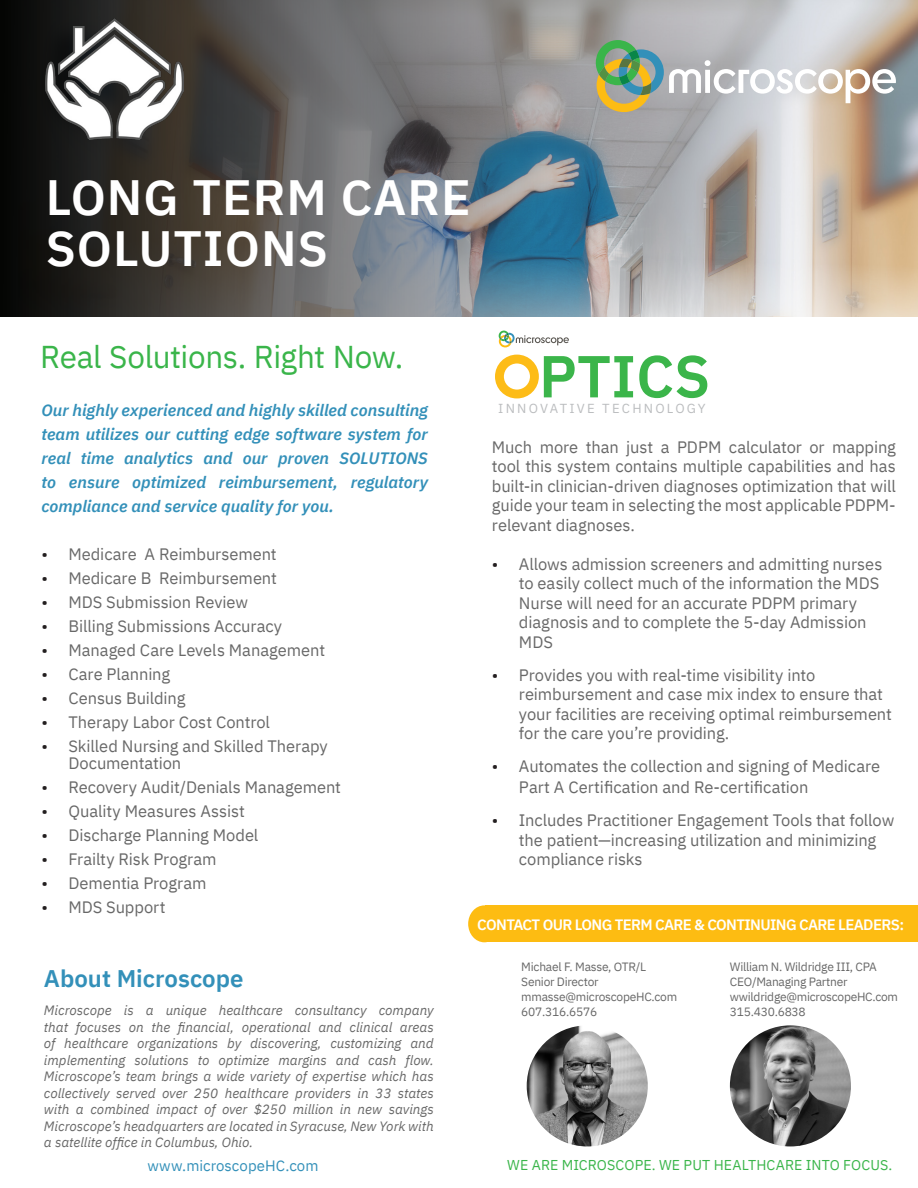
<style>
.page{position:relative;width:918px;height:1188px;background:#fff}
.page>*{position:absolute;margin:0;border:0;box-sizing:border-box;transform-origin:0 0}
.t1{font:600 59.1px "IBM Plex Sans";color:#3bb54a}
.t2{font:600 49.5px "IBM Plex Sans";letter-spacing:.02em;color:#fff}
.t3{font:31.5px "IBM Plex Sans";letter-spacing:-.015em;color:#3ab54a}
.t4{font:600 24px "IBM Plex Sans";color:#3390b9}
.t5{font:16.5px/19.5px "IBM Plex Sans";letter-spacing:-.005em;color:#686868}
.t6{font:italic 600 16.5px/24px "IBM Plex Sans";color:#3390b9;text-align:justify}
.t7{font:600 15px "IBM Plex Sans";letter-spacing:-.04em;color:#fff}
.t8{font:15px "IBM Plex Sans";letter-spacing:.005em;color:#3390b9}
.t9{font:14.25px "IBM Plex Sans";letter-spacing:.005em;color:#3ab54a}
.t10{font:italic 13.5px/16.5px "IBM Plex Sans";color:#686868;text-align:justify}
.t11{font:13.2px "IBM Plex Sans";letter-spacing:.17em;color:#bbbdbf}
.t12{font:12px "IBM Plex Sans";letter-spacing:-.02em;color:#686868}
.s1{color:#231f20}
</style>
<div class="page">
<div style="left:485px;top:905px;width:433px;height:37px;background:#fdbc12"></div>
<div style="left:468px;top:905px;width:33px;height:37px;background:#fdbc12;border-radius:50%"></div>
<img style="left:730px;top:1025px;width:121px;height:121px;border-radius:61px">
<img style="left:527px;top:1025px;width:121px;height:121px;border-radius:61px">
<svg style="left:0;top:0;width:918px;height:316px;background:#777979"></svg>
<img style="left:46px;top:19px;width:137px;height:121px">
<svg style="left:596px;top:40px;width:300px;height:72px;background:#babcb1"></svg>
<div style="left:495px;top:355px;width:44px;height:43px;border:9px solid #fdbc17;border-radius:50%"></div>
<svg style="left:499px;top:331px;width:70px;height:16px"></svg>
<p class="t2" style="left:46px;top:158px;width:427px">LONG TERM CARE</p>
<p class="t2" style="left:46px;top:209px;width:284px">SOLUTIONS</p>
<p class="t3" style="left:40px;top:333px;width:364px">Real Solutions. Right Now.</p>
<p class="t6" style="left:41px;top:397px;width:388px">Our highly experienced and highly skilled consulting team utilizes our cutting edge software system for real time analytics and our proven SOLUTIONS to ensure optimized reimbursement, regulatory compliance and service quality for you.</p>
<p class="t5" style="left:41px;top:543px;width:237px"><span class="s1">•</span> Medicare A Reimbursement</p>
<p class="t5" style="left:41px;top:567px;width:237px"><span class="s1">•</span> Medicare B Reimbursement</p>
<p class="t5" style="left:41px;top:591px;width:208px"><span class="s1">•</span> MDS Submission Review</p>
<p class="t5" style="left:41px;top:615px;width:242px"><span class="s1">•</span> Billing Submissions Accuracy</p>
<p class="t5" style="left:41px;top:639px;width:285px"><span class="s1">•</span> Managed Care Levels Management</p>
<p class="t5" style="left:41px;top:663px;width:130px"><span class="s1">•</span> Care Planning</p>
<p class="t5" style="left:41px;top:687px;width:146px"><span class="s1">•</span> Census Building</p>
<p class="t5" style="left:41px;top:711px;width:230px"><span class="s1">•</span> Therapy Labor Cost Control</p>
<p class="t5" style="left:68px;top:737px;width:261px;line-height:16.5px;text-indent:-27px"><span class="s1">•</span> Skilled Nursing and Skilled Therapy<br>Documentation</p>
<p class="t5" style="left:41px;top:776px;width:301px"><span class="s1">•</span> Recovery Audit/Denials Management</p>
<p class="t5" style="left:41px;top:800px;width:205px"><span class="s1">•</span> Quality Measures Assist</p>
<p class="t5" style="left:41px;top:824px;width:219px"><span class="s1">•</span> Discharge Planning Model</p>
<p class="t5" style="left:41px;top:848px;width:177px"><span class="s1">•</span> Frailty Risk Program</p>
<p class="t5" style="left:41px;top:872px;width:167px"><span class="s1">•</span> Dementia Program</p>
<p class="t5" style="left:41px;top:896px;width:126px"><span class="s1">•</span> MDS Support</p>
<p class="t4" style="left:44px;top:960px;width:201px">About Microscope</p>
<p class="t10" style="left:44px;top:1001px;width:391px">Microscope is a unique healthcare consultancy company that focuses on the financial, operational and clinical areas of healthcare organizations by discovering, customizing and implementing solutions to optimize margins and cash flow.<br>Microscope’s team brings a wide variety of expertise which has collectively served over 250 healthcare providers in 33 states with a combined impact of over $250 million in new savings Microscope’s headquarters are located in Syracuse, New York with a satellite office in Columbus, Ohio.</p>
<p class="t1" style="left:539px;top:330px;width:173px">PTICS</p>
<p class="t11" style="left:498px;top:399px;width:209px">INNOVATIVE TECHNOLOGY</p>
<p class="t5" style="left:492px;top:436px;width:405px;text-align:justify">Much more than just a PDPM calculator or mapping tool this system contains multiple capabilities and has built-in clinician-driven diagnoses optimization that will guide your team in selecting the most applicable PDPM&shy;relevant diagnoses.</p>
<p class="t5" style="left:519px;top:553px;width:365px;text-indent:-27px"><span class="s1">•</span> Allows admission screeners and admitting nurses to easily collect much of the information the MDS Nurse will need for an accurate PDPM primary diagnosis and to complete the 5-day Admission MDS</p>
<p class="t5" style="left:519px;top:664px;width:374px;text-indent:-27px"><span class="s1">•</span> Provides you with real-time visibility into reimbursement and case mix index to ensure that your facilities are receiving optimal reimbursement for the care you’re providing.</p>
<p class="t5" style="left:519px;top:755px;width:363px;line-height:21px;text-indent:-27px"><span class="s1">•</span> Automates the collection and signing of Medicare<br>Part A Certification and Re-certification</p>
<p class="t5" style="left:519px;top:809px;width:377px;text-indent:-27px"><span class="s1">•</span> Includes Practitioner Engagement Tools that follow the patient—increasing utilization and minimizing compliance risks</p>
<p class="t7" style="left:477px;top:913px;width:428px">CONTACT OUR LONG TERM CARE &amp; CONTINUING CARE LEADERS:</p>
<p class="t12" style="left:521px;top:958px;width:126px">Michael F. Masse, OTR/L</p>
<p class="t12" style="left:521px;top:973px;width:79px">Senior Director</p>
<p class="t12" style="left:521px;top:988px;width:157px">mmasse@microscopeHC.com</p>
<p class="t12" style="left:521px;top:1003px;width:77px">607.316.6576</p>
<p class="t12" style="left:730px;top:958px;width:149px">William N. Wildridge III, CPA</p>
<p class="t12" style="left:730px;top:973px;width:119px">CEO/Managing Partner</p>
<p class="t12" style="left:730px;top:988px;width:170px">wwildridge@microscopeHC.com</p>
<p class="t12" style="left:730px;top:1003px;width:77px">315.430.6838</p>
<p class="t8" style="left:147px;top:1154px;width:173px">www.microscopeHC.com</p>
<p class="t9" style="left:507px;top:1154px;width:387px">WE ARE MICROSCOPE. WE PUT HEALTHCARE INTO FOCUS.</p>
</div>
